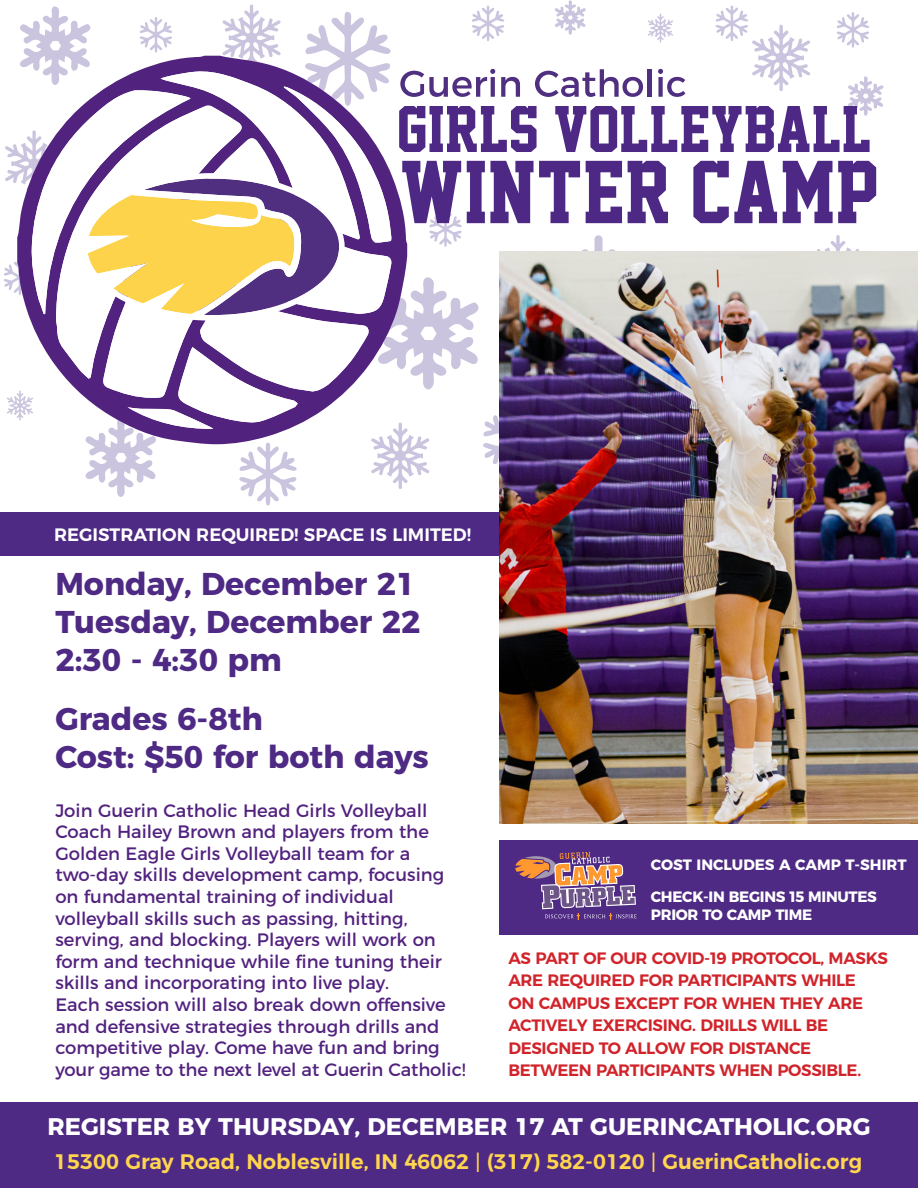
<style>
.page{position:relative;width:918px;height:1188px;background:#fff}
.page>*{position:absolute;margin:0;border:0;box-sizing:border-box;transform-origin:0 0}
.t1{font:700 31.5px "Montserrat";color:#4e2a84}
.t2{font:700 24px "Montserrat";color:#fff}
.t3{font:600 21px "Montserrat";color:#ffd44f}
.t4{font:18px/21.6px "Montserrat";color:#52227f}
.t5{font:600 18px "Montserrat";color:#fff}
.t6{font:600 16.5px/22.5px "Montserrat";letter-spacing:-.02em;color:#d1232a}
.t7{font:700 15px/18px "Montserrat";letter-spacing:-.02em;color:#fff}
.t8{font:700 15px "Montserrat";color:#fff}
.s1{font-family:"Helvetica Neue";font-weight:300;font-size:27px}
</style>
<div class="page">
<svg style="left:4px;top:0;width:880px;height:506px"></svg>
<div style="left:0;top:1102px;width:918px;height:86px;background:#4e2a84"></div>
<div style="left:0;top:512px;width:918px;height:44px;background:#4e2a84"></div>
<img style="left:500px;top:251px;width:418px;height:573px">
<div style="left:500px;top:840px;width:418px;height:95px;background:#4e2a84"></div>
<svg style="left:515px;top:852px;width:122px;height:68px"></svg>
<p class="t5" style="left:54px;top:520px;width:419px">REGISTRATION REQUIRED! SPACE IS LIMITED!</p>
<p class="t1" style="left:55px;top:558px;width:362px">Monday, December 21</p>
<p class="t1" style="left:55px;top:596px;width:367px">Tuesday, December 22</p>
<p class="t1" style="left:55px;top:633px;width:228px">2:30 - 4:30 pm</p>
<p class="t1" style="left:55px;top:693px;width:209px">Grades 6-8th</p>
<p class="t1" style="left:55px;top:731px;width:375px">Cost: $50 for both days</p>
<p class="t4" style="left:55px;top:798px;width:412px">Join Guerin Catholic Head Girls Volleyball Coach Hailey Brown and players from the Golden Eagle Girls Volleyball team for a two-day skills development camp, focusing on fundamental training of individual volleyball skills such as passing, hitting, serving, and blocking. Players will work on form and technique while fine tuning their skills and incorporating into live play.<br>Each session will also break down offensive and defensive strategies through drills and competitive play. Come have fun and bring your game to the next level at Guerin Catholic!</p>
<p class="t8" style="left:651px;top:853px;width:257px">COST INCLUDES A CAMP T-SHIRT</p>
<p class="t7" style="left:651px;top:886px;width:228px">CHECK-IN BEGINS 15 MINUTES<br>PRIOR TO CAMP TIME</p>
<p class="t6" style="left:508px;top:945px;width:381px">AS PART OF OUR COVID-19 PROTOCOL, MASKS ARE REQUIRED FOR PARTICIPANTS WHILE<br>ON CAMPUS EXCEPT FOR WHEN THEY ARE ACTIVELY EXERCISING. DRILLS WILL BE DESIGNED TO ALLOW FOR DISTANCE BETWEEN PARTICIPANTS WHEN POSSIBLE.</p>
<p class="t2" style="left:47px;top:1107px;width:825px">REGISTER BY THURSDAY, DECEMBER 17 AT GUERINCATHOLIC.ORG</p>
<p class="t3" style="left:54px;top:1145px;width:809px">15300 Gray Road, Noblesville, IN 46062 <span class="s1">l</span> (317) 582-0120 <span class="s1">l</span> GuerinCatholic.org</p>
</div>
